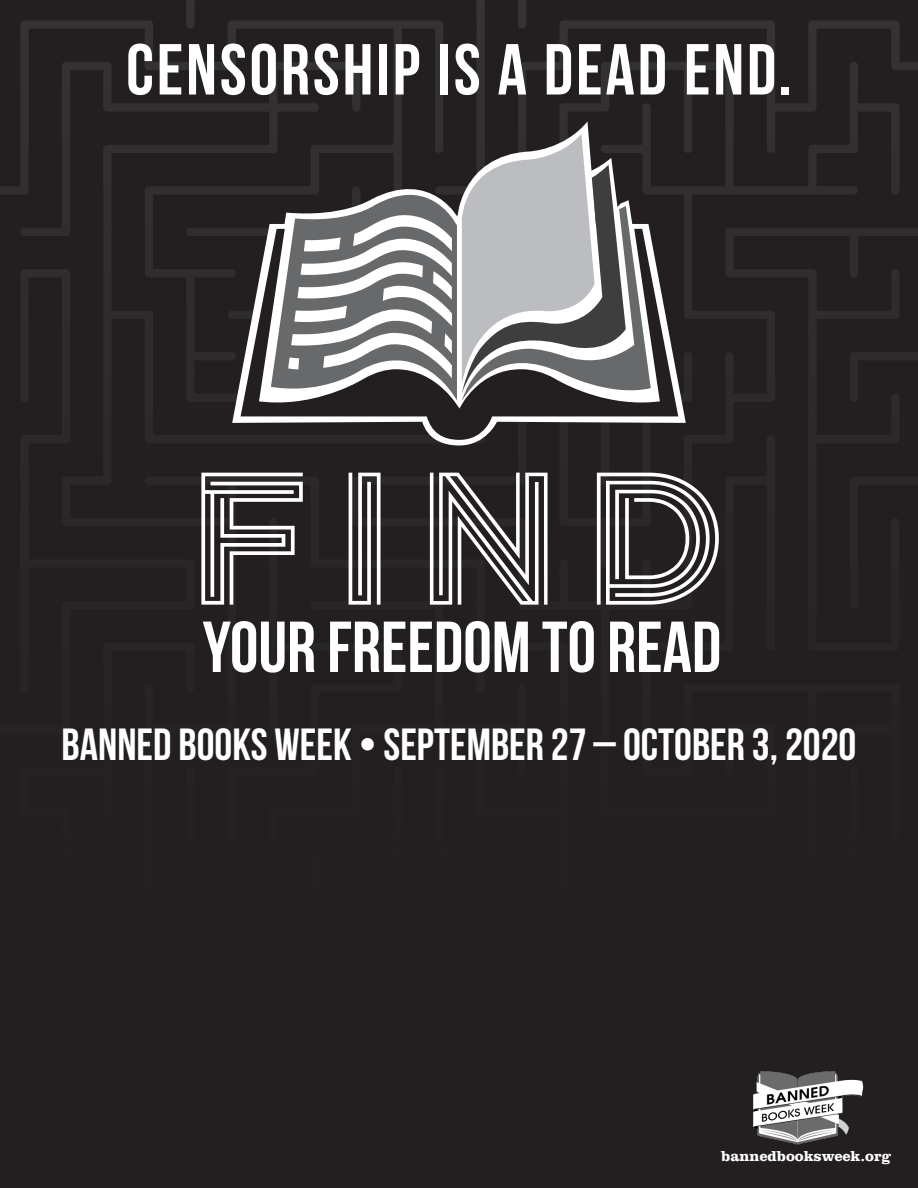
<style>
.page{position:relative;width:918px;height:1188px;background:#231f20}
.page>*{position:absolute;margin:0;border:0;box-sizing:border-box;transform-origin:0 0}
.t1{font:132px "LABYRINTHUS";color:#fff}
.t2{font:700 72px "Bebas Neue";letter-spacing:.04em;color:#fff}
.t3{font:700 72px "Bebas Neue";color:#fff}
.t4{font:700 45px "Bebas Neue";color:#fff}
.t5{font:700 15px "Clarendon URW";color:#fff}
</style>
<div class="page">
<svg style="left:0;top:0;width:918px;height:413px"></svg>
<svg style="left:232px;top:224px;width:454px;height:222px"></svg>
<svg style="left:241px;top:229px;width:437px;height:211px"></svg>
<svg style="left:271px;top:122px;width:386px;height:292px"></svg>
<img style="left:753px;top:1071px;width:111px;height:74px">
<h2 class="t2" style="left:126px;top:30px;width:667px">CENSORSHIP IS A DEAD END.</h2>
<h1 class="t1" style="left:201px;top:449px;width:526px">FIND</h1>
<h2 class="t3" style="left:202px;top:608px;width:520px">YOUR FREEDOM TO READ</h2>
<p class="t4" style="left:62px;top:720px;width:796px">BANNED BOOKS WEEK • SEPTEMBER 27 – OCTOBER 3, 2020</p>
<p class="t5" style="left:721px;top:1145px;width:171px">bannedbooksweek.org</p>
</div>
